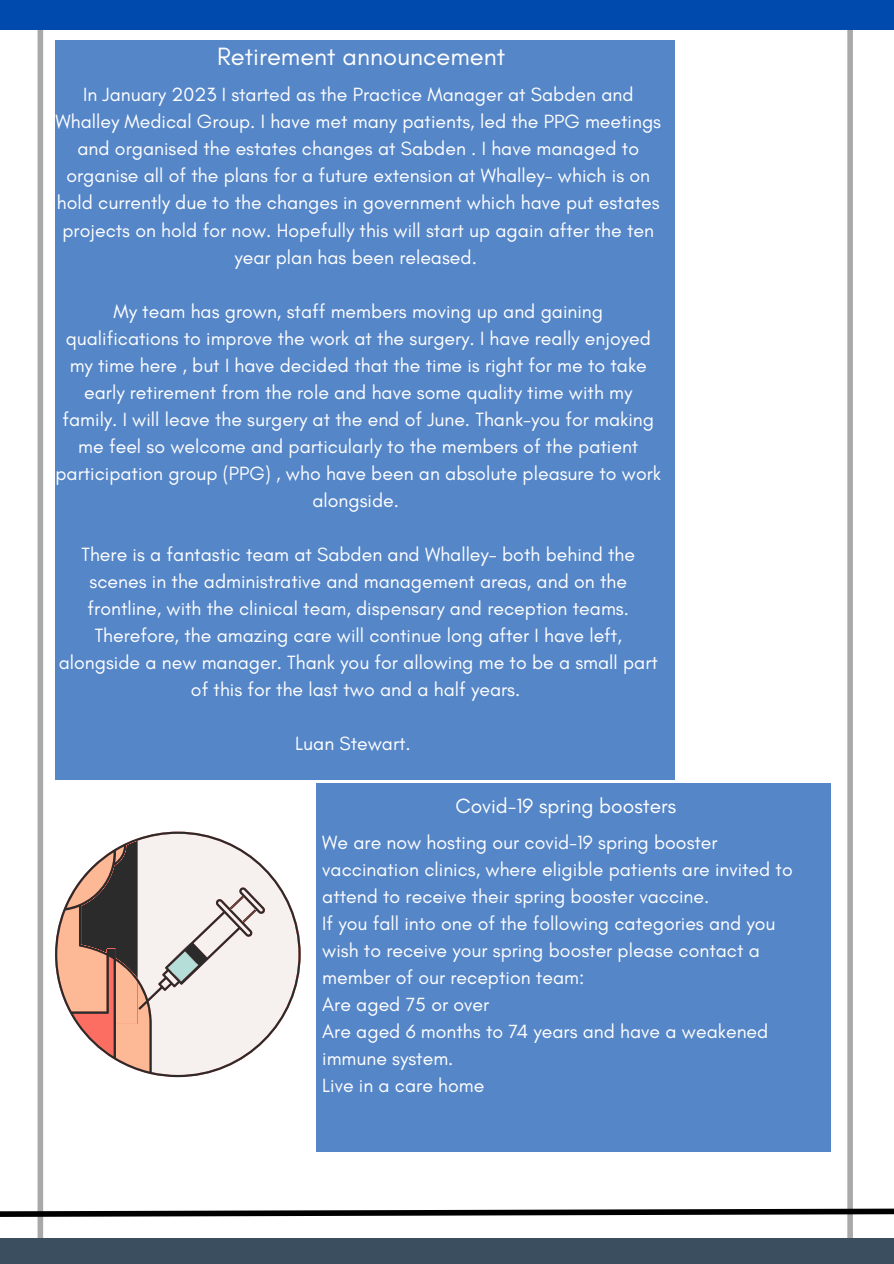
<style>
.page{position:relative;width:894px;height:1264px;background:#fff}
.page>*{position:absolute;margin:0;border:0;box-sizing:border-box;transform-origin:0 0}
.t1{font:25.5px "Glacial Indifference";color:#fff}
.t2{font:21px "Glacial Indifference";color:#fff}
.t3{font:19.5px/27px "Glacial Indifference";color:#fff;text-align:center}
</style>
<div class="page">
<div style="left:38px;top:0;width:5px;height:1263px;background:#a9a9a9"></div>
<div style="left:847px;top:0;width:5px;height:1263px;background:#a9a9a9"></div>
<svg style="left:0;top:1205px;width:893px;height:14px"></svg>
<div style="left:316px;top:783px;width:514px;height:368px;background:#5586c8"></div>
<div style="left:55px;top:41px;width:619px;height:739px;background:#5586c8"></div>
<div style="left:0;top:0;width:893px;height:30px;background:#004aad"></div>
<div style="left:0;top:1238px;width:893px;height:25px;background:#3b4e5f"></div>
<svg style="left:55px;top:831px;width:245px;height:246px;fill:#f6f0ee"></svg>
<p class="t1" style="left:217px;top:41px;width:289px">Retirement announcement</p>
<p class="t3" style="left:55px;top:81px;width:607px">In January 2023 I started as the Practice Manager at Sabden and Whalley Medical Group. I have met many patients, led the PPG meetings and organised the estates changes at Sabden . I have managed to organise all of the plans for a future extension at Whalley- which is on hold currently due to the changes in government which have put estates projects on hold for now. Hopefully this will start up again after the ten year plan has been released.</p>
<p class="t3" style="left:55px;top:297px;width:607px">My team has grown, staff members moving up and gaining qualifications to improve the work at the surgery. I have really enjoyed my time here , but I have decided that the time is right for me to take early retirement from the role and have some quality time with my family. I will leave the surgery at the end of June. Thank-you for making me feel so welcome and particularly to the members of the patient participation group (PPG) , who have been an absolute pleasure to work alongside.</p>
<h1 class="t3" style="left:59px;top:540px;width:600px">There is a fantastic team at Sabden and Whalley- both behind the scenes in the administrative and management areas, and on the frontline, with the clinical team, dispensary and reception teams.<br>Therefore, the amazing care will continue long after I have left, alongside a new manager. Thank you for allowing me to be a small part of this for the last two and a half years.</h1>
<p class="t3" style="left:295px;top:729px;width:117px">Luan Stewart.</p>
<p class="t2" style="left:455px;top:793px;width:222px">Covid-19 spring boosters</p>
<p class="t3" style="left:322px;top:828px;width:472px;text-align:left">We are now hosting our covid-19 spring booster vaccination clinics, where eligible patients are invited to attend to receive their spring booster vaccine.</p>
<p class="t3" style="left:322px;top:909px;width:454px;text-align:left">If you fall into one of the following categories and you wish to receive your spring booster please contact a member of our reception team:</p>
<p class="t3" style="left:322px;top:990px;width:168px">Are aged 75 or over</p>
<p class="t3" style="left:322px;top:1017px;width:447px;text-align:left">Are aged 6 months to 74 years and have a weakened immune system.</p>
<p class="t3" style="left:322px;top:1071px;width:164px">Live in a care home</p>
</div>
